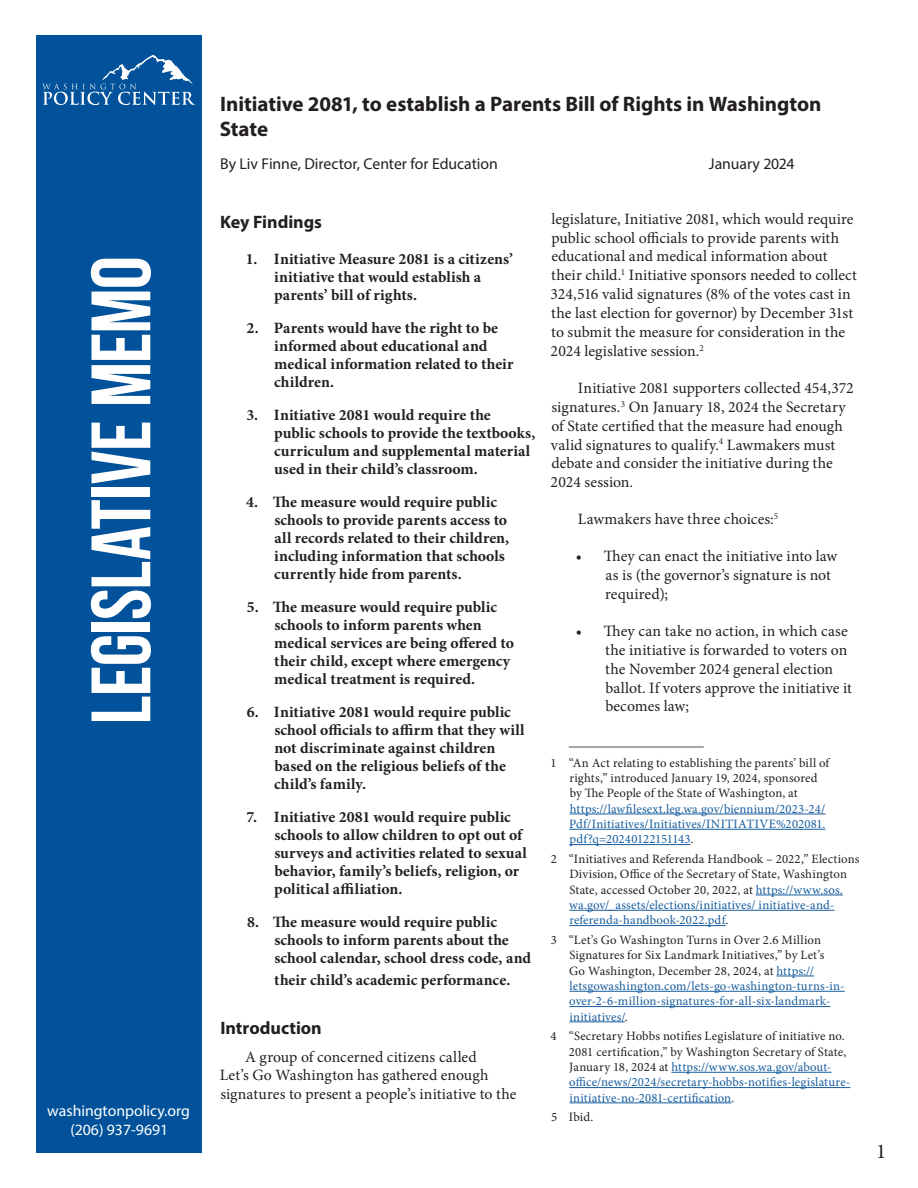
<style>
.page{position:relative;width:918px;height:1188px;background:#fff}
.page>*{position:absolute;margin:0;border:0;box-sizing:border-box;transform-origin:0 0}
.t1{font:700 84px "Bebas Neue";letter-spacing:-.01em;color:#fff}
.LM_Title{font:700 21px/25.2px "Myriad Pro";letter-spacing:-.005em;color:#231f20}
.t2{font:21px "Minion Pro";color:#231f20}
.LM_Header{font:700 18px "Myriad Pro";color:#231f20}
.LM_Subtitle{font:700 18px "Myriad Pro";color:#231f20}
.t3{font:700 15.75px/18px "Minion Pro";color:#231f20}
.LM_Main_Text{font:15.75px/18.9px "Minion Pro";color:#231f20}
.LM_Byline{font:15.75px "Myriad Pro";letter-spacing:-.005em;color:#231f20}
.t4{font:15.75px "Myriad Pro";color:#fff}
.Footnote{font:12.75px/15.3px "Minion Pro";letter-spacing:.01em;color:#231f20}
.Footnote-2{font:12.75px/15.3px "Minion Pro";letter-spacing:.015em;color:#175d9e}
.s1{color:#175d9e}
.s2{color:#231f20}
</style>
<div class="page">
<hr style="left:569px;top:746px;width:135px;height:2px;background:#636366">
<hr style="left:570px;top:814px;width:256px;height:1px;background:#175d9e">
<hr style="left:569px;top:829px;width:256px;height:1px;background:#175d9e">
<hr style="left:570px;top:844px;width:120px;height:1px;background:#175d9e">
<hr style="left:756px;top:895px;width:87px;height:1px;background:#175d9e">
<hr style="left:569px;top:910px;width:266px;height:1px;background:#175d9e">
<hr style="left:569px;top:925px;width:157px;height:1px;background:#175d9e">
<hr style="left:776px;top:976px;width:38px;height:1px;background:#175d9e">
<hr style="left:570px;top:991px;width:275px;height:1px;background:#175d9e">
<hr style="left:569px;top:1006px;width:261px;height:1px;background:#175d9e">
<hr style="left:570px;top:1022px;width:55px;height:1px;background:#175d9e">
<hr style="left:671px;top:1072px;width:160px;height:1px;background:#175d9e">
<hr style="left:569px;top:1087px;width:282px;height:1px;background:#175d9e">
<hr style="left:570px;top:1103px;width:161px;height:1px;background:#175d9e">
<div style="left:36px;top:35px;width:166px;height:1118px;background:#01529a"></div>
<svg style="left:42px;top:55px;width:153px;height:50px"></svg>
<p class="t1" style="left:75px;top:724px;width:470px;rotate:-90deg">LEGISLATIVE MEMO</p>
<p class="t4" style="left:47px;top:1101px;width:144px">washingtonpolicy.org</p>
<p class="t4" style="left:70px;top:1120px;width:99px">(206) 937-9691</p>
<p class="LM_Title" style="left:220px;top:91px;width:603px">Initiative 2081, to establish a Parents Bill of Rights in Washington<br>State</p>
<p class="LM_Byline" style="left:220px;top:154px;width:279px">By Liv Finne, Director, Center for Education</p>
<p class="LM_Byline" style="left:709px;top:154px;width:87px">January 2024</p>
<p class="LM_Subtitle" style="left:220px;top:210px;width:103px">Key Findings</p>
<p class="t3" style="left:274px;top:250px;width:240px;text-indent:-28px">1. Initiative Measure 2081 is a citizens’ initiative that would establish a parents’ bill of rights.</p>
<p class="t3" style="left:274px;top:319px;width:241px;text-indent:-27px">2. Parents would have the right to be informed about educational and medical information related to their children.</p>
<p class="t3" style="left:274px;top:406px;width:263px;text-indent:-28px">3. Initiative 2081 would require the public schools to provide the textbooks, curriculum and supplemental material used in their child’s classroom.</p>
<p class="t3" style="left:274px;top:493px;width:237px;text-indent:-28px">4. The measure would require public schools to provide parents access to all records related to their children, including information that schools currently hide from parents.</p>
<p class="t3" style="left:274px;top:598px;width:241px;text-indent:-27px">5. The measure would require public schools to inform parents when medical services are being offered to their child, except where emergency medical treatment is required.</p>
<p class="t3" style="left:274px;top:703px;width:252px;text-indent:-27px">6. Initiative 2081 would require public school officials to affirm that they will not discriminate against children based on the religious beliefs of the child’s family.</p>
<p class="t3" style="left:274px;top:808px;width:254px;text-indent:-28px">7. Initiative 2081 would require public schools to allow children to opt out of surveys and activities related to sexual behavior, family’s beliefs, religion, or political affiliation.</p>
<p class="t3" style="left:274px;top:913px;width:258px;text-indent:-27px">8. The measure would require public schools to inform parents about the school calendar, school dress code, and</p>
<p class="t3" style="left:274px;top:971px;width:238px">their child’s academic performance.</p>
<p class="LM_Header" style="left:220px;top:1016px;width:103px">Introduction</p>
<p class="LM_Main_Text" style="left:220px;top:1047px;width:298px;text-indent:25px">A group of concerned citizens called<br>Let’s Go Washington has gathered enough signatures to present a people’s initiative to the</p>
<p class="LM_Main_Text" style="left:551px;top:209px;width:308px">legislature, Initiative 2081, which would require public school officials to provide parents with educational and medical information about their child.<sup>1</sup> Initiative sponsors needed to collect 324,516 valid signatures (8% of the votes cast in the last election for governor) by December 31st to submit the measure for consideration in the 2024 legislative session.<sup>2</sup></p>
<p class="LM_Main_Text" style="left:551px;top:378px;width:305px;text-indent:27px">Initiative 2081 supporters collected 454,372 signatures.<sup>3</sup> On January 18, 2024 the Secretary of State certified that the measure had enough valid signatures to qualify.<sup>4</sup> Lawmakers must debate and consider the initiative during the 2024 session.</p>
<p class="LM_Main_Text" style="left:578px;top:510px;width:202px">Lawmakers have three choices:<sup>5</sup></p>
<p class="LM_Main_Text" style="left:605px;top:547px;width:234px;text-indent:-29px">• They can enact the initiative into law as is (the governor’s signature is not required);</p>
<p class="LM_Main_Text" style="left:605px;top:621px;width:248px;text-indent:-29px">• They can take no action, in which case the initiative is forwarded to voters on the November 2024 general election ballot. If voters approve the initiative it becomes law;</p>
<p class="Footnote" style="left:569px;top:755px;width:262px;text-indent:-19px">1 “An Act relating to establishing the parents’ bill of rights,” introduced January 19, 2024, sponsored by The People of the State of Washington, at <span class="s1">https://lawfilesext.leg.wa.gov/biennium/2023-24/ Pdf/Initiatives/Initiatives/INITIATIVE%202081. pdf?q=20240122151143</span>.</p>
<p class="Footnote" style="left:569px;top:851px;width:292px;text-indent:-18px">2 “Initiatives and Referenda Handbook – 2022,” Elections Division, Office of the Secretary of State, Washington State, accessed October 20, 2022, at <span class="s1">https://www.sos. wa.gov/_assets/elections/initiatives/ initiative-and&shy;referenda-handbook-2022.pdf</span>.</p>
<p class="Footnote-2" style="left:569px;top:932px;width:277px;text-indent:-18px"><span class="s2">3 “Let’s Go Washington Turns in Over 2.6 Million Signatures for Six Landmark Initiatives,” by Let’s<br>Go Washington, December 28, 2024, at</span> https:// letsgowashington.com/lets-go-washington-turns-in&shy;over-2-6-million-signatures-for-all-six-landmark&shy;initiatives/<span class="s2">.</span></p>
<p class="Footnote" style="left:569px;top:1029px;width:283px;text-indent:-18px">4 “Secretary Hobbs notifies Legislature of initiative no.<br>2081 certification,” by Washington Secretary of State, January 18, 2024 at <span class="s1">https://www.sos.wa.gov/about&shy;office/news/2024/secretary-hobbs-notifies-legislature&shy;initiative-no-2081-certification</span>.</p>
<p class="Footnote" style="left:551px;top:1110px;width:44px">5 Ibid.</p>
<h2 class="t2" style="left:876px;top:1137px;width:12px">1</h2>
</div>
